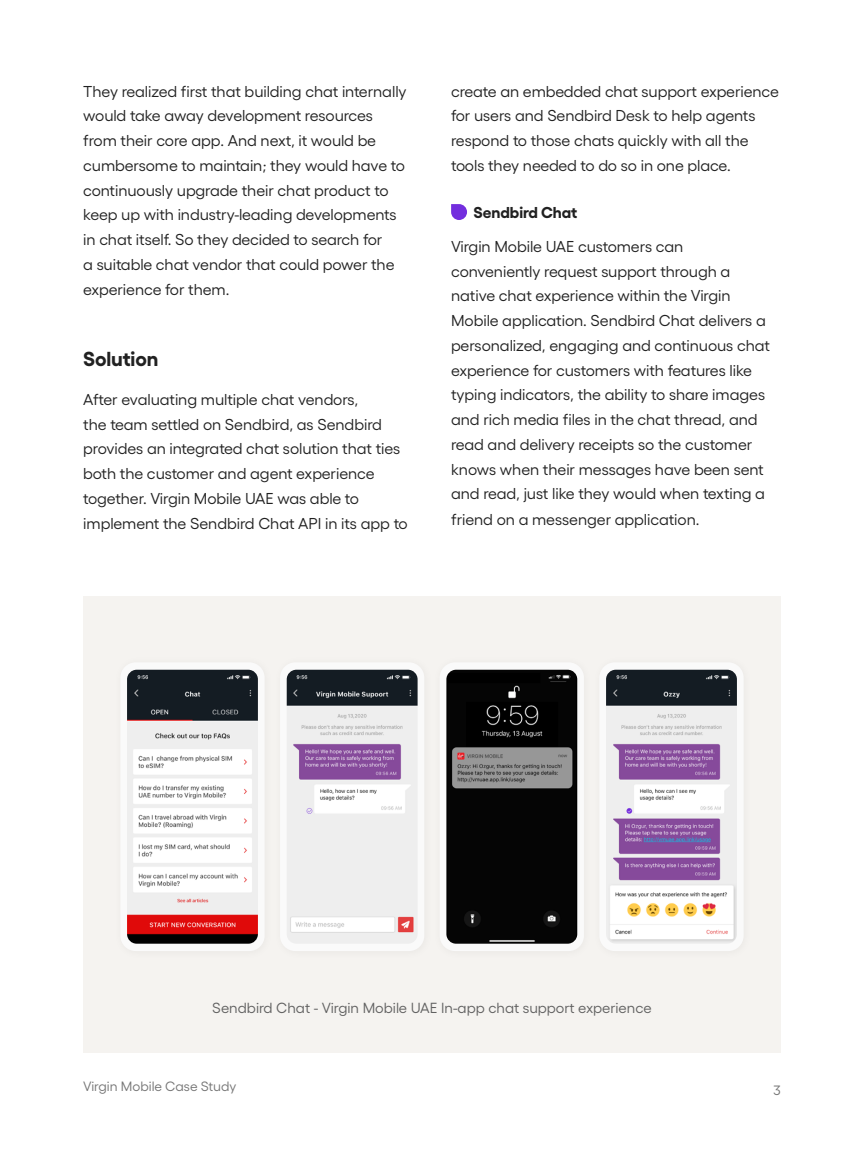
<style>
.page{position:relative;width:864px;height:1152px;background:#fff}
.page>*{position:absolute;margin:0;border:0;box-sizing:border-box;transform-origin:0 0}
.t1{font:700 20.25px "Gellix";letter-spacing:-.005em;color:#212121}
.t2{font:15.75px/24.8px "Gellix";letter-spacing:-.005em;color:#212121}
.t3{font:700 15.75px "Gellix";letter-spacing:-.005em;color:#212121}
.t4{font:14.62px "Gellix";color:#616161}
.t5{font:13.5px "Gellix";color:#757575}
</style>
<div class="page">
<div style="left:83px;top:596px;width:698px;height:457px;background:#f5f3f0"></div>
<div style="left:120px;top:662px;width:145px;height:289px;background:#fafafa;border-radius:15px"></div>
<div style="left:280px;top:662px;width:144px;height:289px;background:#fafafa;border-radius:15px"></div>
<div style="left:440px;top:662px;width:144px;height:289px;background:#fafafa;border-radius:15px"></div>
<div style="left:599px;top:662px;width:145px;height:289px;background:#fafafa;border-radius:15px"></div>
<img style="left:127px;top:670px;width:131px;height:274px">
<img style="left:287px;top:670px;width:131px;height:273px">
<img style="left:446px;top:670px;width:131px;height:274px">
<img style="left:606px;top:670px;width:131px;height:273px">
<svg style="left:451px;top:204px;width:16px;height:16px"></svg>
<p class="t2" style="left:83px;top:77px;width:325px">They realized first that building chat internally would take away development resources from their core app. And next, it would be cumbersome to maintain; they would have to continuously upgrade their chat product to keep up with industry-leading developments in chat itself. So they decided to search for<br>a suitable chat vendor that could power the experience for them.</p>
<p class="t1" style="left:83px;top:343px;width:77px">Solution</p>
<p class="t2" style="left:83px;top:385px;width:326px">After evaluating multiple chat vendors,<br>the team settled on Sendbird, as Sendbird provides an integrated chat solution that ties both the customer and agent experience together. Virgin Mobile UAE was able to implement the Sendbird Chat API in its app to</p>
<p class="t2" style="left:451px;top:77px;width:329px">create an embedded chat support experience for users and Sendbird Desk to help agents respond to those chats quickly with all the tools they needed to do so in one place.</p>
<p class="t3" style="left:474px;top:199px;width:105px">Sendbird Chat</p>
<p class="t2" style="left:451px;top:232px;width:320px">Virgin Mobile UAE customers can conveniently request support through a native chat experience within the Virgin Mobile application. Sendbird Chat delivers a personalized, engaging and continuous chat experience for customers with features like typing indicators, the ability to share images and rich media files in the chat thread, and read and delivery receipts so the customer knows when their messages have been sent and read, just like they would when texting a friend on a messenger application.</p>
<p class="t4" style="left:212px;top:997px;width:441px">Sendbird Chat - Virgin Mobile UAE In-app chat support experience</p>
<p class="t5" style="left:83px;top:1076px;width:155px">Virgin Mobile Case Study</p>
<p class="t5" style="left:774px;top:1080px;width:9px">3</p>
</div>
